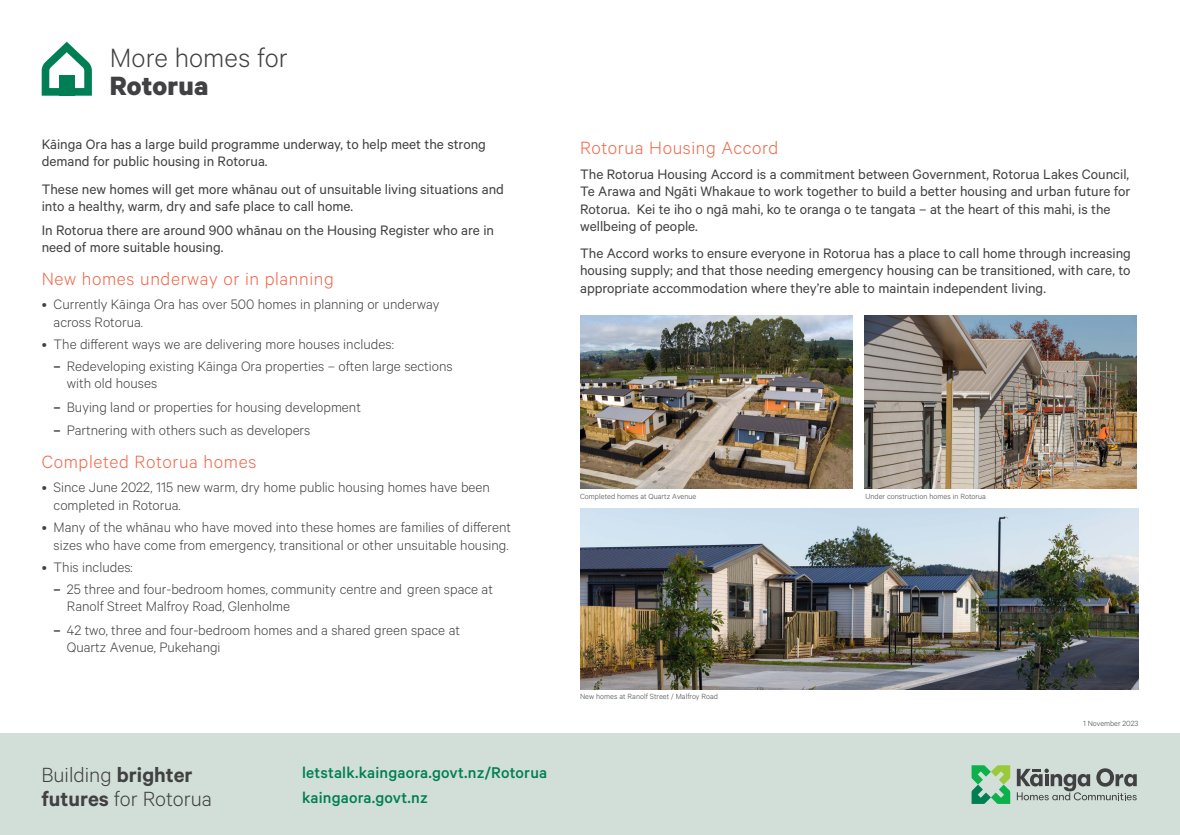
<style>
.page{position:relative;width:1180px;height:835px;background:#fff}
.page>*{position:absolute;margin:0;border:0;box-sizing:border-box;transform-origin:0 0}
.t1{font:300 29.75px "Calibre";color:#414042}
.t2{font:700 29.75px "Calibre";letter-spacing:.005em;color:#414042}
.t3{font:300 23.1px/23.8px "Calibre";color:#414042}
.t4{font:300 19.95px "Calibre";letter-spacing:.03em;color:#f26649}
.t5{font:500 17.5px/25.3px "Calibre";letter-spacing:.01em;color:#007f54}
.t6{font:15.4px/17.5px "Calibre";color:#414042}
.t7{font:300 15.4px/17.5px "Calibre";color:#414042}
.t8{font:300 8.4px "Calibre";letter-spacing:.005em;color:#414042}
.s1{font-weight:600}
</style>
<div class="page">
<img style="left:580px;top:315px;width:272px;height:174px">
<img style="left:580px;top:508px;width:558px;height:181px">
<img style="left:864px;top:315px;width:272px;height:174px">
<svg style="left:42px;top:42px;width:50px;height:54px"></svg>
<div style="left:59px;top:75px;width:8px;height:21px;background:#007f54"></div>
<div style="left:67px;top:75px;width:7px;height:21px;background:#007f54"></div>
<div style="left:0;top:733px;width:1180px;height:101px;background:#d2dfd8"></div>
<svg style="left:971px;top:765px;width:39px;height:38px"></svg>
<svg style="left:1017px;top:768px;width:119px;height:32px"></svg>
<h1 class="t1" style="left:110px;top:40px;width:180px">More homes for</h1>
<h1 class="t2" style="left:110px;top:68px;width:100px">Rotorua</h1>
<p class="t6" style="left:42px;top:135px;width:446px">Kāinga Ora has a large build programme underway, to help meet the strong demand for public housing in Rotorua.</p>
<p class="t6" style="left:42px;top:180px;width:464px">These new homes will get more whānau out of unsuitable living situations and into a healthy, warm, dry and safe place to call home.</p>
<p class="t6" style="left:42px;top:221px;width:454px">In Rotorua there are around 900 whānau on the Housing Register who are in need of more suitable housing.</p>
<p class="t4" style="left:42px;top:267px;width:294px">New homes underway or in planning</p>
<p class="t7" style="left:54px;top:295px;width:387px;text-indent:-12px">• Currently Kāinga Ora has over 500 homes in planning or underway across Rotorua.</p>
<p class="t7" style="left:42px;top:335px;width:354px">• The different ways we are delivering more houses includes:</p>
<p class="t7" style="left:67px;top:356px;width:387px;text-indent:-13px"><span class="s1">–</span> Redeveloping existing Kāinga Ora properties – often large sections with old houses</p>
<p class="t7" style="left:54px;top:397px;width:309px"><span class="s1">–</span> Buying land or properties for housing development</p>
<p class="t7" style="left:54px;top:421px;width:258px"><span class="s1">–</span> Partnering with others such as developers</p>
<p class="t4" style="left:42px;top:450px;width:216px">Completed Rotorua homes</p>
<p class="t7" style="left:54px;top:478px;width:438px;text-indent:-12px">• Since June 2022, 115 new warm, dry home public housing homes have been completed in Rotorua.</p>
<p class="t7" style="left:42px;top:518px;width:471px;text-align:right">• Many of the whānau who have moved into these homes are families of different sizes who have come from emergency, transitional or other unsuitable housing.</p>
<p class="t7" style="left:42px;top:557px;width:92px">• This includes:</p>
<p class="t7" style="left:67px;top:579px;width:427px;text-indent:-13px"><span class="s1">–</span> 25 three and four-bedroom homes, community centre and green space at<br>Ranolf Street Malfroy Road, Glenholme</p>
<p class="t7" style="left:67px;top:620px;width:395px;text-indent:-13px"><span class="s1">–</span> 42 two, three and four-bedroom homes and a shared green space at<br>Quartz Avenue, Pukehangi</p>
<h2 class="t3" style="left:41px;top:761px;width:172px">Building <span class="s1">brighter futures</span> for Rotorua</h2>
<p class="t5" style="left:302px;top:759px;width:247px">letstalk.kaingaora.govt.nz/Rotorua kaingaora.govt.nz</p>
<p class="t4" style="left:580px;top:136px;width:200px">Rotorua Housing Accord</p>
<p class="t6" style="left:580px;top:164px;width:552px">The Rotorua Housing Accord is a commitment between Government, Rotorua Lakes Council, Te Arawa and Ngāti Whakaue to work together to build a better housing and urban future for Rotorua. Kei te iho o ngā mahi, ko te oranga o te tangata – at the heart of this mahi, is the wellbeing of people.</p>
<p class="t6" style="left:580px;top:243px;width:552px;text-align:justify">The Accord works to ensure everyone in Rotorua has a place to call home through increasing housing supply; and that those needing emergency housing can be transitioned, with care, to appropriate accommodation where they’re able to maintain independent living.</p>
<p class="t8" style="left:580px;top:491px;width:118px">Completed homes at Quartz Avenue</p>
<p class="t8" style="left:865px;top:491px;width:122px">Under construction homes in Rotorua</p>
<p class="t8" style="left:580px;top:691px;width:139px">New homes at Ranolf Street / Malfroy Road</p>
<p class="t8" style="left:1083px;top:718px;width:57px">1 November 2023</p>
</div>
